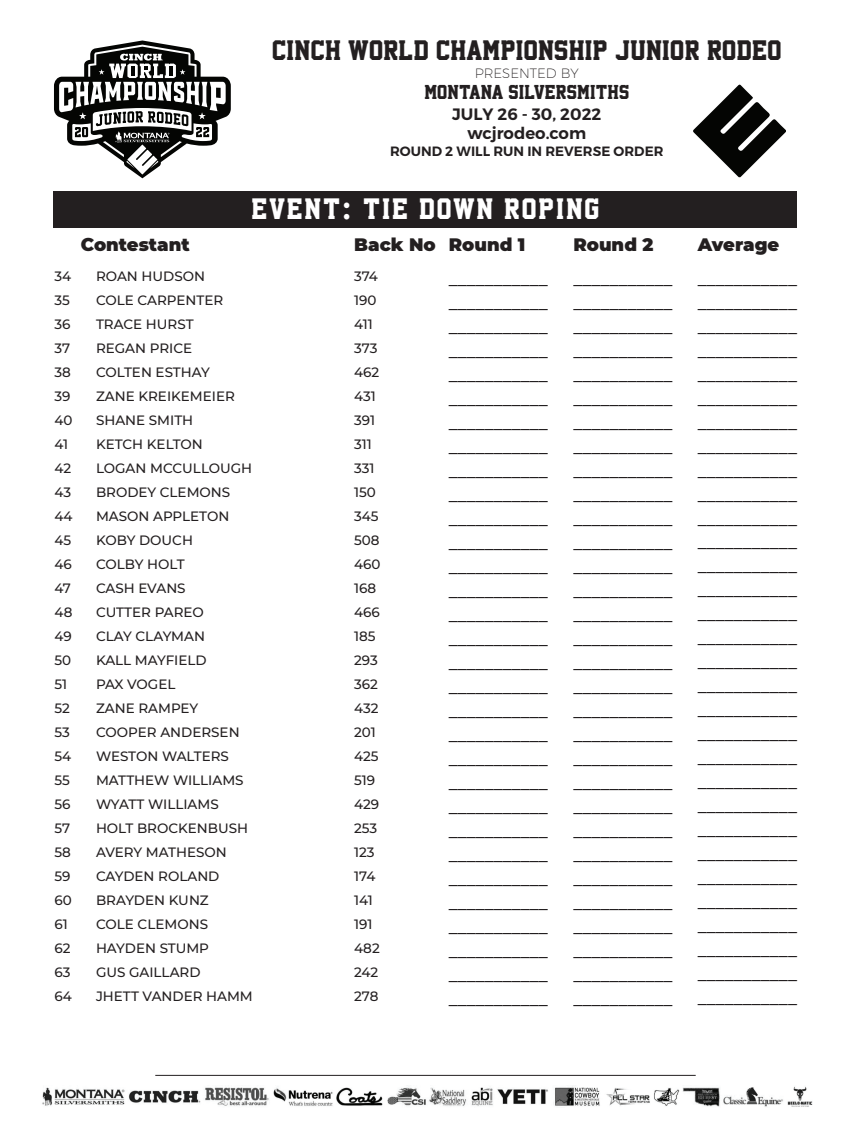
<style>
.page{position:relative;width:851px;height:1134px;background:#fff}
.page>*{position:absolute;margin:0;border:0;box-sizing:border-box;transform-origin:0 0}
.t1{font:33px "Collegium";color:#fff}
.t2{font:31.5px "Collegium";letter-spacing:-.05em;color:#231f20}
.t3{font:22.5px "Collegium";letter-spacing:-.05em;color:#231f20}
.t4{font:500 18px/24px "Montserrat";color:#231f20;text-align:justify}
.t5{font:900 18px "Montserrat";color:#231f20}
.t6{font:600 16.5px/19.8px "Montserrat";color:#231f20;text-align:center}
.t7{font:500 13.5px/24px "Montserrat";color:#231f20}
.t8{font:600 13.5px "Montserrat";color:#231f20}
.t9{font:200 13.5px "Montserrat";color:#231f20}
</style>
<div class="page">
<img style="left:42px;top:1086px;width:770px;height:21px">
<hr style="left:155px;top:1075px;width:540px;height:1px;background:#231f20">
<svg style="left:54px;top:41px;width:177px;height:137px"></svg>
<div style="left:54px;top:191px;width:743px;height:37px;background:#231f20"></div>
<svg style="left:693px;top:84px;width:93px;height:94px"></svg>
<h2 class="t2" style="left:271px;top:31px;width:512px">CINCH WORLD CHAMPIONSHIP JUNIOR RODEO</h2>
<p class="t3" style="left:423px;top:78px;width:208px">MONTANA SILVERSMITHS</p>
<p class="t9" style="left:475px;top:65px;width:105px">PRESENTED BY</p>
<p class="t6" style="left:452px;top:104px;width:151px">JULY 26 - 30, 2022 wcjrodeo.com</p>
<p class="t8" style="left:390px;top:142px;width:275px">ROUND 2 WILL RUN IN REVERSE ORDER</p>
<p class="t7" style="left:54px;top:263px;width:20px">34<br>35<br>36<br>37<br>38<br>39<br>40<br>41<br>42<br>43<br>44<br>45<br>46<br>47<br>48<br>49<br>50<br>51<br>52<br>53<br>54<br>55<br>56<br>57<br>58<br>59<br>60<br>61<br>62<br>63<br>64</p>
<h1 class="t1" style="left:251px;top:188px;width:351px">EVENT: TIE DOWN ROPING</h1>
<p class="t5" style="left:81px;top:231px;width:110px">Contestant</p>
<p class="t5" style="left:354px;top:231px;width:173px">Back No Round 1</p>
<p class="t5" style="left:573px;top:231px;width:82px">Round 2</p>
<p class="t5" style="left:698px;top:231px;width:83px">Average</p>
<p class="t7" style="left:96px;top:263px;width:158px">ROAN HUDSON<br>COLE CARPENTER<br>TRACE HURST<br>REGAN PRICE<br>COLTEN ESTHAY<br>ZANE KREIKEMEIER<br>SHANE SMITH<br>KETCH KELTON<br>LOGAN MCCULLOUGH<br>BRODEY CLEMONS<br>MASON APPLETON<br>KOBY DOUCH<br>COLBY HOLT<br>CASH EVANS<br>CUTTER PAREO<br>CLAY CLAYMAN<br>KALL MAYFIELD<br>PAX VOGEL<br>ZANE RAMPEY<br>COOPER ANDERSEN<br>WESTON WALTERS<br>MATTHEW WILLIAMS<br>WYATT WILLIAMS<br>HOLT BROCKENBUSH<br>AVERY MATHESON<br>CAYDEN ROLAND<br>BRAYDEN KUNZ<br>COLE CLEMONS<br>HAYDEN STUMP<br>GUS GAILLARD<br>JHETT VANDER HAMM</p>
<p class="t7" style="left:354px;top:263px;width:28px">374<br>190<br>411<br>373<br>462<br>431<br>391<br>311<br>331<br>150<br>345<br>508<br>460<br>168<br>466<br>185<br>293<br>362<br>432<br>201<br>425<br>519<br>429<br>253<br>123<br>174<br>141<br>191<br>482<br>242<br>278</p>
<p class="t4" style="left:449px;top:266px;width:100px">___________ ___________ ___________ ___________ ___________ ___________ ___________ ___________ ___________ ___________ ___________ ___________ ___________ ___________ ___________ ___________ ___________ ___________ ___________ ___________ ___________ ___________ ___________ ___________ ___________ ___________ ___________ ___________ ___________ ___________ ___________</p>
<p class="t4" style="left:573px;top:266px;width:100px">___________ ___________ ___________ ___________ ___________ ___________ ___________ ___________ ___________ ___________ ___________ ___________ ___________ ___________ ___________ ___________ ___________ ___________ ___________ ___________ ___________ ___________ ___________ ___________ ___________ ___________ ___________ ___________ ___________ ___________ ___________</p>
<p class="t4" style="left:698px;top:265px;width:100px">___________ ___________ ___________ ___________ ___________ ___________ ___________ ___________ ___________ ___________ ___________ ___________ ___________ ___________ ___________ ___________ ___________ ___________ ___________ ___________ ___________ ___________ ___________ ___________ ___________ ___________ ___________ ___________ ___________ ___________ ___________</p>
</div>
